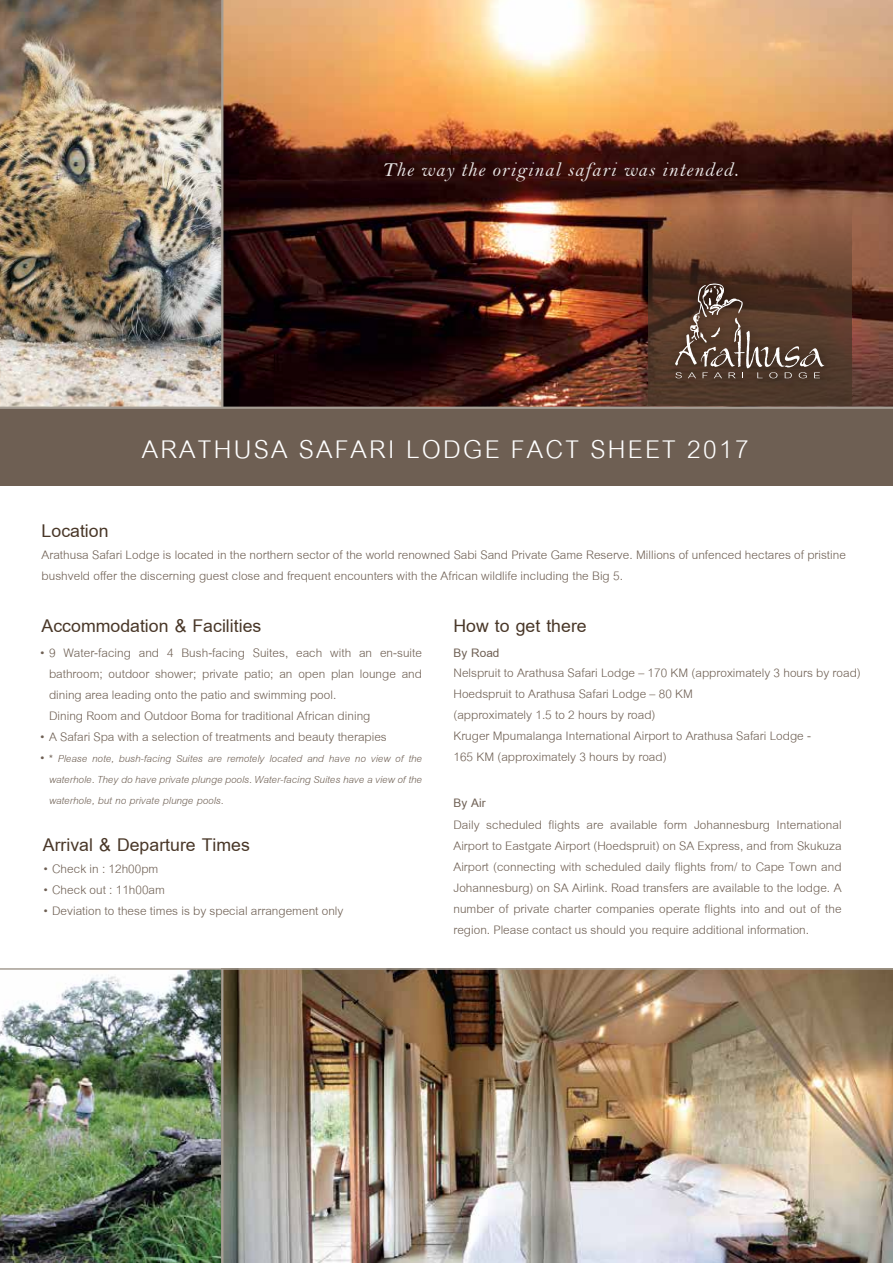
<style>
.page{position:relative;width:893px;height:1263px;background:#fff}
.page>*{position:absolute;margin:0;border:0;box-sizing:border-box;transform-origin:0 0}
.t1{font:37.5px "Cordia New";letter-spacing:.06em;color:#fff}
.t2{font:700 27px "Cordia New";color:#493728}
.t3{font:20.25px "Bell MT Italic";letter-spacing:.05em;color:#fff}
.t4{font:18px/21px "Cordia New";color:#6e5f53}
.t5{font:700 18px "Cordia New";color:#6e5f53}
.t6{font:italic 15px/21px "Cordia New";color:#6e5f53;text-align:justify}
.s1{font-weight:700;font-style:normal}
</style>
<div class="page">
<div style="left:0;top:0;width:893px;height:485px;background:#6e5f53"></div>
<img style="left:0;top:970px;width:893px;height:293px">
<img style="left:0;top:0;width:893px;height:409px">
<svg style="left:648px;top:199px;width:203px;height:207px;background:#7c5139"></svg>
<img style="left:662px;top:271px;width:178px;height:123px">
<svg style="left:675px;top:283px;width:149px;height:95px;background:#5f493c"></svg>
<hr style="left:221px;top:0;width:2px;height:408px;background:#a59d93">
<hr style="left:0;top:968px;width:893px;height:2px;background:#a59d93">
<hr style="left:221px;top:969px;width:2px;height:294px;background:#a59d93">
<p class="t3" style="left:381px;top:157px;width:358px">The way the original safari was intended.</p>
<h2 class="t2" style="left:42px;top:515px;width:68px">Location</h2>
<h1 class="t1" style="left:142px;top:424px;width:608px">ARATHUSA SAFARI LODGE FACT SHEET 2017</h1>
<p class="t4" style="left:42px;top:545px;width:806px">Arathusa Safari Lodge is located in the northern sector of the world renowned Sabi Sand Private Game Reserve. Millions of unfenced hectares of pristine bushveld offer the discerning guest close and frequent encounters with the African wildlife including the Big 5.</p>
<h2 class="t2" style="left:453px;top:609px;width:135px">How to get there</h2>
<p class="t5" style="left:453px;top:642px;width:48px">By Road</p>
<p class="t4" style="left:453px;top:663px;width:409px">Nelspruit to Arathusa Safari Lodge – 170 KM (approximately 3 hours by road)<br>Hoedspruit to Arathusa Safari Lodge – 80 KM<br>(approximately 1.5 to 2 hours by road)<br>Kruger Mpumalanga International Airport to Arathusa Safari Lodge -<br>165 KM (approximately 3 hours by road)</p>
<h2 class="t2" style="left:42px;top:609px;width:221px">Accommodation &amp; Facilities</h2>
<p class="t4" style="left:40px;top:643px;width:384px">• 9 Water-facing and 4 Bush-facing Suites, each with an en-suite</p>
<p class="t4" style="left:49px;top:664px;width:375px">bathroom; outdoor shower; private patio; an open plan lounge and dining area leading onto the patio and swimming pool.<br>Dining Room and Outdoor Boma for traditional African dining</p>
<p class="t6" style="left:49px;top:748px;width:375px"><span class="s1">*</span> Please note, bush-facing Suites are remotely located and have no view of the waterhole. They do have private plunge pools. Water-facing Suites have a view of the waterhole, but no private plunge pools.</p>
<p class="t4" style="left:40px;top:727px;width:349px;line-height:20.4px">• A Safari Spa with a selection of treatments and beauty therapies •</p>
<p class="t5" style="left:453px;top:792px;width:34px">By Air</p>
<h2 class="t2" style="left:43px;top:828px;width:209px">Arrival &amp; Departure Times</h2>
<p class="t4" style="left:43px;top:858px;width:117px">• Check in : 12h00pm</p>
<p class="t4" style="left:43px;top:879px;width:124px">• Check out : 11h00am</p>
<p class="t4" style="left:43px;top:900px;width:302px">• Deviation to these times is by special arrangement only</p>
<p class="t4" style="left:453px;top:815px;width:390px;text-align:justify">Daily scheduled flights are available form Johannesburg International Airport to Eastgate Airport (Hoedspruit) on SA Express, and from Skukuza Airport (connecting with scheduled daily flights from/ to Cape Town and Johannesburg) on SA Airlink. Road transfers are available to the lodge. A number of private charter companies operate flights into and out of the region. Please contact us should you require additional information.</p>
</div>
